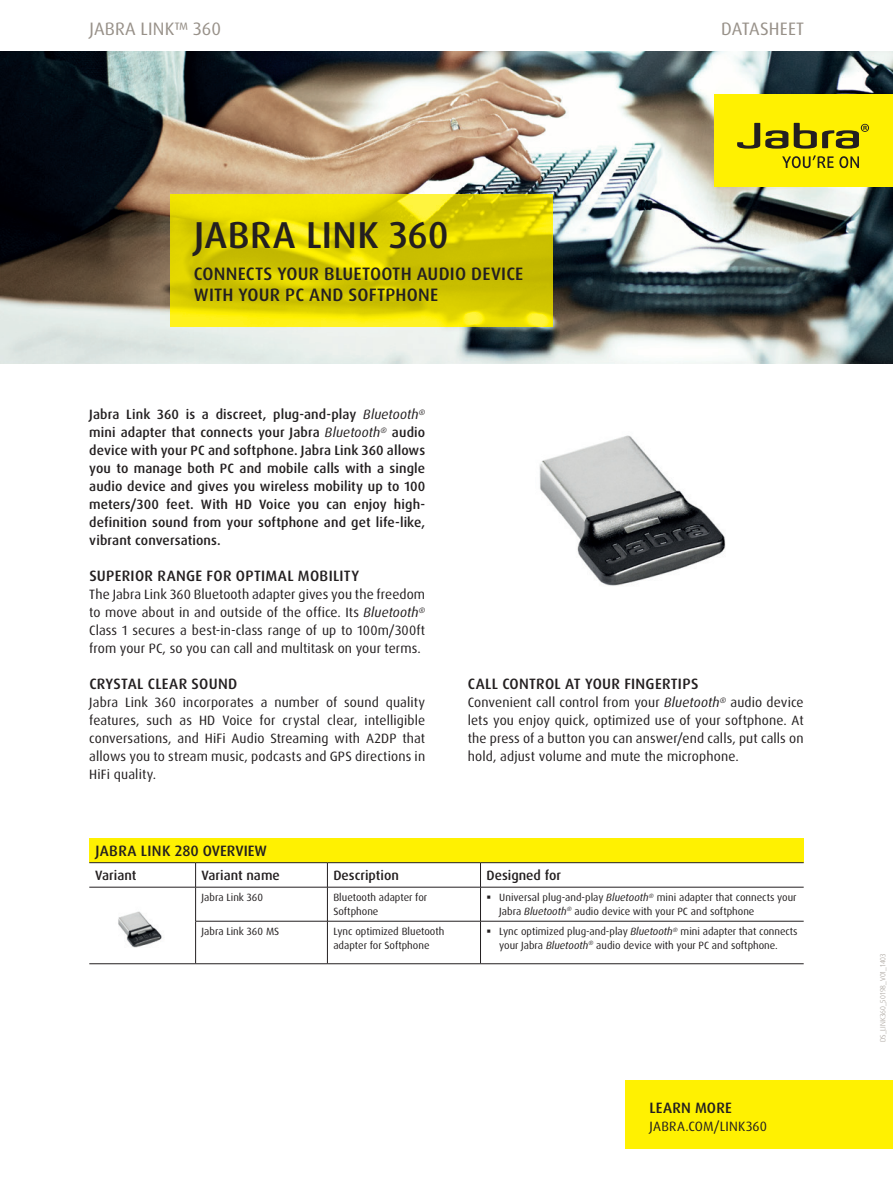
<style>
.page{position:relative;width:893px;height:1187px;background:#fff}
.page>*{position:absolute;margin:0;border:0;box-sizing:border-box;transform-origin:0 0}
.t1{font:500 37.5px "Dax Pro";letter-spacing:.01em;color:#231f20}
.t2{font:500 18px/21px "Dax Pro";letter-spacing:.01em;color:#231f20}
.t3{font:18px "Dax Pro";letter-spacing:.01em;color:#989189}
.t4{font:500 15px "Dax Pro";letter-spacing:.02em;color:#231f20}
.t5{font:13.5px/18px "Dax Pro";letter-spacing:.01em;color:#231f20;text-align:justify}
.t6{font:500 13.5px/18px "Dax Pro";color:#231f20;text-align:justify}
.t7{font:10.5px/13.5px "Dax Pro";color:#231f20}
.t8{font:300 7.5px "Dax Pro";color:#989189}
.s1{font-weight:400;font-style:italic}
.s2{font-style:italic}
</style>
<div class="page">
<img style="left:0;top:51px;width:893px;height:313px">
<img style="left:539px;top:435px;width:187px;height:151px">
<svg style="left:170px;top:194px;width:383px;height:132px"></svg>
<div style="left:714px;top:94px;width:179px;height:93px;background:#fff101"></div>
<svg style="left:737px;top:123px;width:51px;height:26px"></svg>
<svg style="left:794px;top:123px;width:75px;height:26px"></svg>
<svg style="left:782px;top:155px;width:51px;height:13px"></svg>
<svg style="left:839px;top:156px;width:20px;height:12px"></svg>
<div style="left:626px;top:1080px;width:267px;height:68px;background:#fff101"></div>
<div style="left:89px;top:838px;width:715px;height:24px;background:#fff101"></div>
<hr style="left:195px;top:920px;width:132px;height:1px;background:#231f20">
<hr style="left:327px;top:920px;width:153px;height:1px;background:#231f20">
<hr style="left:480px;top:920px;width:324px;height:1px;background:#231f20">
<hr style="left:196px;top:963px;width:131px;height:1px;background:#231f20">
<hr style="left:327px;top:963px;width:153px;height:1px;background:#231f20">
<hr style="left:480px;top:963px;width:324px;height:1px;background:#231f20">
<hr style="left:327px;top:887px;width:1px;height:33px;background:#231f20">
<hr style="left:327px;top:921px;width:1px;height:42px;background:#231f20">
<hr style="left:480px;top:887px;width:1px;height:33px;background:#231f20">
<hr style="left:480px;top:921px;width:1px;height:42px;background:#231f20">
<svg style="left:89px;top:862px;width:715px;height:25px"></svg>
<hr style="left:195px;top:887px;width:1px;height:33px;background:#231f20">
<hr style="left:195px;top:921px;width:1px;height:42px;background:#231f20">
<hr style="left:89px;top:886px;width:107px;height:1px;background:#231f20">
<hr style="left:89px;top:963px;width:107px;height:1px;background:#231f20">
<img style="left:118px;top:911px;width:44px;height:37px">
<h2 class="t3" style="left:89px;top:18px;width:133px">JABRA LINK™ 360</h2>
<h2 class="t3" style="left:721px;top:18px;width:84px">DATASHEET</h2>
<h1 class="t1" style="left:194px;top:211px;width:256px">JABRA LINK 360</h1>
<h2 class="t2" style="left:194px;top:263px;width:331px">CONNECTS YOUR BLUETOOTH AUDIO DEVICE<br>WITH YOUR PC AND SOFTPHONE</h2>
<p class="t6" style="left:89px;top:405px;width:337px">Jabra Link 360 is a discreet, plug-and-play <span class="s1">Bluetooth</span><sup>® </sup>mini adapter that connects your Jabra <span class="s1">Bluetooth</span><sup>®</sup> audio device with your PC and softphone. Jabra Link 360 allows you to manage both PC and mobile calls with a single audio device and gives you wireless mobility up to 100 meters/300 feet. With HD Voice you can enjoy high&shy;definition sound from your softphone and get life-like, vibrant conversations.</p>
<p class="t4" style="left:89px;top:566px;width:271px">SUPERIOR RANGE FOR OPTIMAL MOBILITY</p>
<p class="t5" style="left:89px;top:585px;width:337px">The Jabra Link 360 Bluetooth adapter gives you the freedom to move about in and outside of the office. Its <span class="s2">Bluetooth</span><sup>® </sup>Class 1 secures a best-in-class range of up to 100m/300ft from your PC, so you can call and multitask on your terms.</p>
<p class="t4" style="left:89px;top:674px;width:149px">CRYSTAL CLEAR SOUND</p>
<p class="t5" style="left:89px;top:693px;width:337px">Jabra Link 360 incorporates a number of sound quality features, such as HD Voice for crystal clear, intelligible conversations, and HiFi Audio Streaming with A2DP that allows you to stream music, podcasts and GPS directions in HiFi quality.</p>
<p class="t4" style="left:468px;top:674px;width:232px">CALL CONTROL AT YOUR FINGERTIPS</p>
<p class="t5" style="left:468px;top:693px;width:337px">Convenient call control from your <span class="s2">Bluetooth</span><sup>®</sup> audio device lets you enjoy quick, optimized use of your softphone. At the press of a button you can answer/end calls, put calls on hold, adjust volume and mute the microphone.</p>
<p class="t4" style="left:95px;top:841px;width:173px">JABRA LINK 280 OVERVIEW</p>
<p class="t6" style="left:95px;top:866px;width:43px">Variant</p>
<p class="t6" style="left:202px;top:866px;width:80px">Variant name</p>
<p class="t6" style="left:333px;top:866px;width:67px">Description</p>
<p class="t6" style="left:486px;top:866px;width:76px">Designed for</p>
<p class="t7" style="left:202px;top:891px;width:63px">Jabra Link 360</p>
<p class="t7" style="left:333px;top:891px;width:95px">Bluetooth adapter for<br>Softphone</p>
<p class="t7" style="left:499px;top:891px;width:299px">Universal plug-and-play <span class="s2">Bluetooth</span><sup>®</sup> mini adapter that connects your<br>Jabra <span class="s2">Bluetooth</span><sup>®</sup> audio device with your PC and softphone</p>
<p class="t7" style="left:202px;top:925px;width:79px">Jabra Link 360 MS</p>
<p class="t7" style="left:333px;top:925px;width:112px">Lync optimized Bluetooth adapter for Softphone</p>
<p class="t7" style="left:499px;top:925px;width:300px">Lync optimized plug-and-play <span class="s2">Bluetooth</span><sup>®</sup> mini adapter that connects your Jabra <span class="s2">Bluetooth</span><sup>®</sup> audio device with your PC and softphone.</p>
<p class="t4" style="left:649px;top:1097px;width:84px">LEARN MORE</p>
<p class="t5" style="left:649px;top:1116px;width:119px">JABRA.COM/LINK360</p>
<p class="t8" style="left:878px;top:1042px;width:90px;rotate:-90deg">DS_LINK360_50198_V01_1403</p>
</div>
